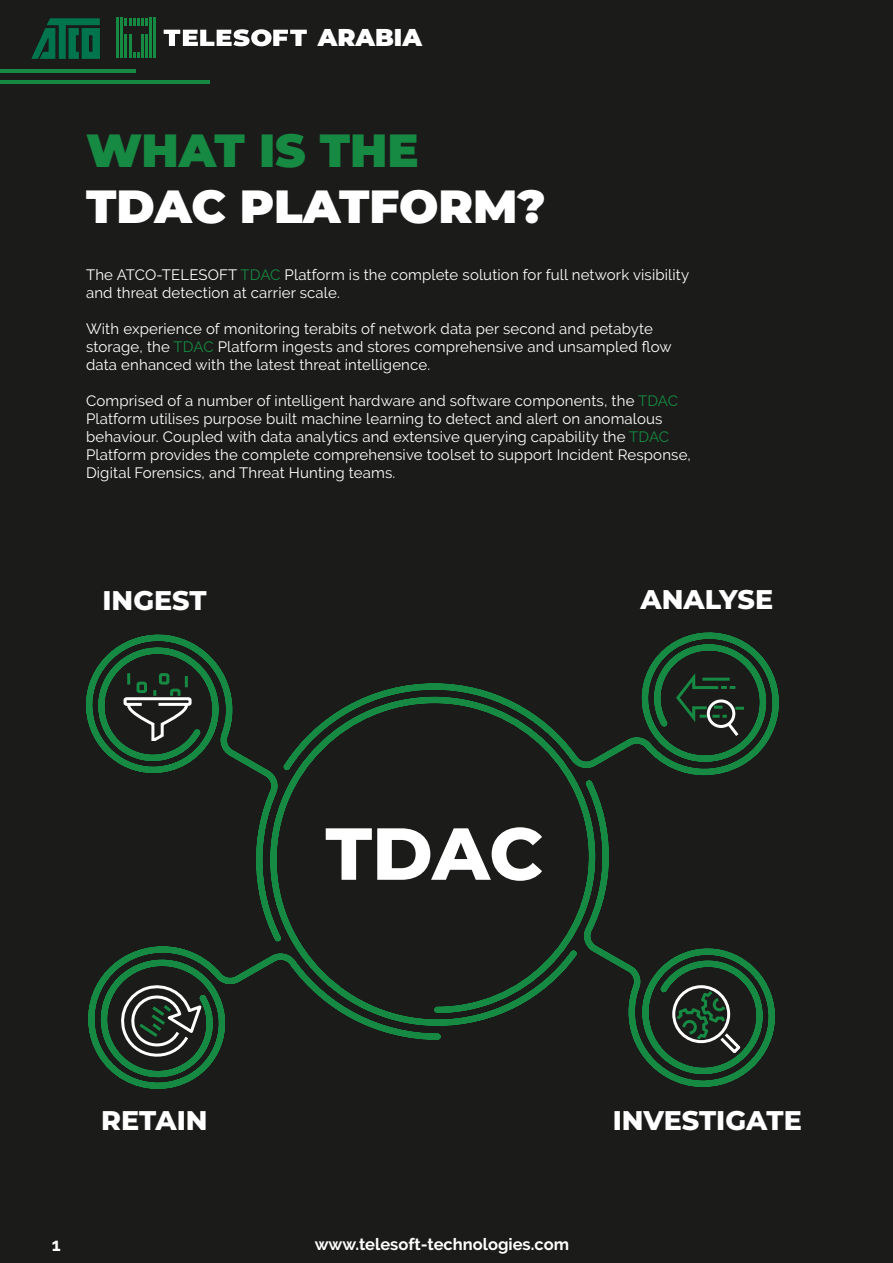
<style>
.page{position:relative;width:893px;height:1263px;background:#1b1b1a}
.page>*{position:absolute;margin:0;border:0;box-sizing:border-box;transform-origin:0 0}
.t1{font:800 73.5px "Montserrat";color:#fff}
.t2{font:900 46.5px "Montserrat";color:#fff}
.t3{font:900 46.5px "Montserrat";color:#168942}
.t4{font:800 27px "Montserrat";color:#fff}
.t5{font:900 24.3px "Montserrat";color:#fff}
.t6{font:700 18px "Raleway";color:#fff}
.t7{font:700 16.5px "Raleway";color:#fff}
.t8{font:15px/18px "Raleway";letter-spacing:.01em;color:#fff}
.s1{color:#168942}
</style>
<div class="page">
<hr style="left:0;top:70px;width:135px;height:3px;background:#168942">
<hr style="left:0;top:80px;width:210px;height:3px;background:#168942">
<svg style="left:76px;top:620px;width:715px;height:473px;background:#1b271f"></svg>
<svg style="left:124px;top:673px;width:67px;height:67px;background:#3b443e"></svg>
<svg style="left:676px;top:673px;width:68px;height:66px;background:#28362d"></svg>
<svg style="left:672px;top:985px;width:68px;height:67px;background:#3a483e"></svg>
<div style="left:22px;top:11px;width:198px;height:52px;background:#1b1b1a"></div>
<hr style="left:154px;top:18px;width:2px;height:40px;background:#168942">
<hr style="left:117px;top:18px;width:2px;height:40px;background:#168942">
<hr style="left:150px;top:18px;width:2px;height:40px;background:#168942">
<hr style="left:125px;top:35px;width:2px;height:23px;background:#168942">
<hr style="left:121px;top:18px;width:2px;height:40px;background:#168942">
<hr style="left:129px;top:35px;width:2px;height:23px;background:#168942">
<svg style="left:133px;top:52px;width:7px;height:6px"></svg>
<hr style="left:141px;top:35px;width:3px;height:23px;background:#168942">
<hr style="left:146px;top:35px;width:2px;height:23px;background:#168942">
<svg style="left:116px;top:18px;width:191px;height:28px"></svg>
<img style="left:31px;top:18px;width:69px;height:41px">
<p class="t5" style="left:318px;top:19px;width:106px">ARABIA</p>
<p class="t3" style="left:86px;top:116px;width:334px">WHAT IS THE</p>
<p class="t2" style="left:86px;top:172px;width:461px">TDAC PLATFORM?</p>
<p class="t8" style="left:86px;top:265px;width:605px">The ATCO-TELESOFT <span class="s1">TDAC</span> Platform is the complete solution for full network visibility and threat detection at carrier scale.</p>
<p class="t8" style="left:86px;top:319px;width:587px">With experience of monitoring terabits of network data per second and petabyte storage, the <span class="s1">TDAC</span> Platform ingests and stores comprehensive and unsampled flow data enhanced with the latest threat intelligence.</p>
<p class="t8" style="left:86px;top:391px;width:606px">Comprised of a number of intelligent hardware and software components, the <span class="s1">TDAC </span>Platform utilises purpose built machine learning to detect and alert on anomalous behaviour. Coupled with data analytics and extensive querying capability the <span class="s1">TDAC </span>Platform provides the complete comprehensive toolset to support Incident Response, Digital Forensics, and Threat Hunting teams.</p>
<p class="t4" style="left:102px;top:580px;width:106px">INGEST</p>
<p class="t1" style="left:325px;top:800px;width:219px">TDAC</p>
<p class="t4" style="left:640px;top:579px;width:134px">ANALYSE</p>
<p class="t4" style="left:101px;top:1100px;width:108px">RETAIN</p>
<p class="t6" style="left:52px;top:1234px;width:10px">1</p>
<p class="t7" style="left:315px;top:1234px;width:256px">www.telesoft-technologies.com</p>
<p class="t4" style="left:613px;top:1100px;width:191px">INVESTIGATE</p>
</div>
